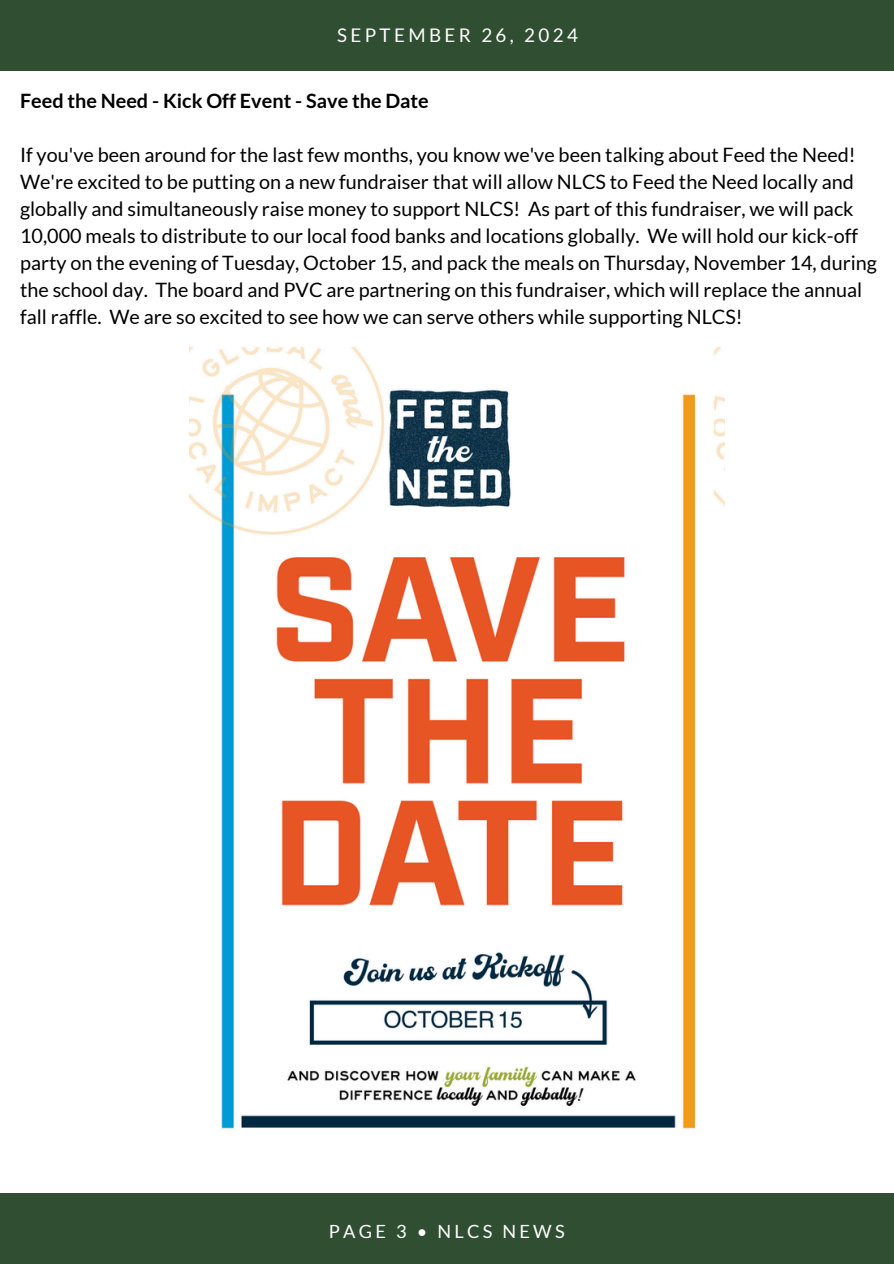
<style>
.page{position:relative;width:894px;height:1264px;background:#fff}
.page>*{position:absolute;margin:0;border:0;box-sizing:border-box;transform-origin:0 0}
.t1{font:19.8px/27px "Lato";color:#000}
.t2{font:700 19.8px "Lato";color:#000}
.t3{font:18.75px "Lato";letter-spacing:.18em;color:#fff}
.t4{font:18.15px "Lato";letter-spacing:.18em;color:#fff}
</style>
<div class="page">
<div style="left:0;top:0;width:893px;height:71px;background:#304e32"></div>
<div style="left:0;top:1193px;width:893px;height:70px;background:#304e32"></div>
<img style="left:190px;top:347px;width:534px;height:782px">
<p class="t3" style="left:337px;top:23px;width:242px">SEPTEMBER 26, 2024</p>
<h2 class="t2" style="left:20px;top:88px;width:410px">Feed the Need - Kick Off Event - Save the Date</h2>
<p class="t1" style="left:20px;top:140px;width:858px">If you've been around for the last few months, you know we've been talking about Feed the Need!<br>We're excited to be putting on a new fundraiser that will allow NLCS to Feed the Need locally and globally and simultaneously raise money to support NLCS! As part of this fundraiser, we will pack 10,000 meals to distribute to our local food banks and locations globally. We will hold our kick-off party on the evening of Tuesday, October 15, and pack the meals on Thursday, November 14, during the school day. The board and PVC are partnering on this fundraiser, which will replace the annual fall raffle. We are so excited to see how we can serve others while supporting NLCS!</p>
<h1 class="t4" style="left:329px;top:1220px;width:237px">PAGE 3 • NLCS NEWS</h1>
</div>
